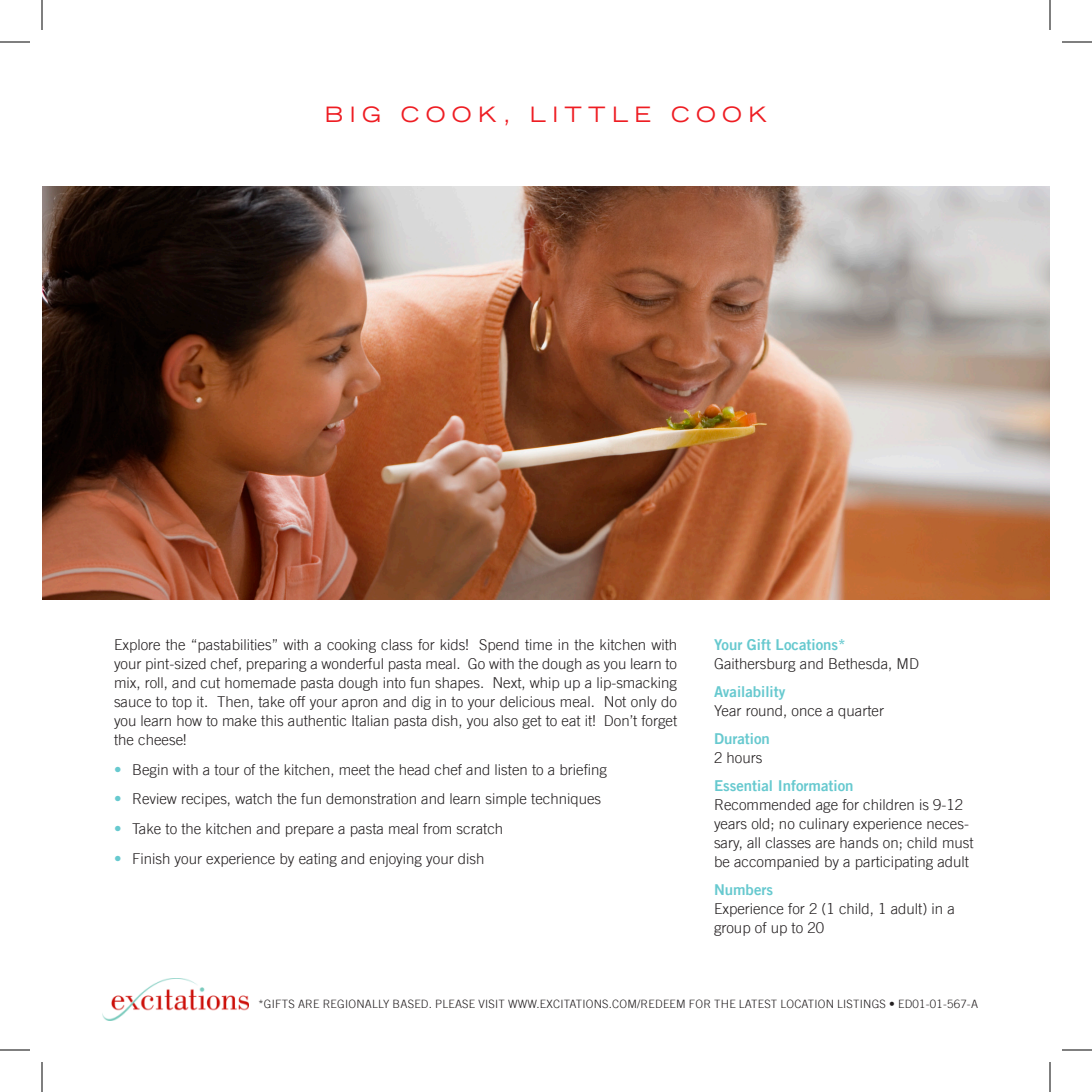
<style>
.page{position:relative;width:1092px;height:1092px;background:#fff}
.page>*{position:absolute;margin:0;border:0;box-sizing:border-box;transform-origin:0 0}
.Head{font:expanded 21px "Trade Gothic LT";letter-spacing:.3em;color:#ee1d23}
.t1{font:300 15px/19px "Trade Gothic LT";color:#231f20}
.t2{font:15px/19px "Trade Gothic LT Bold Two";color:#67c9cf}
.t3{font:300 15px/29.8px "Trade Gothic LT";color:#67c9cf;text-align:justify}
.t4{font:300 11.6px "Trade Gothic LT";letter-spacing:.02em;color:#231f20}
.s1{font-family:"Trade Gothic LT Bold Two";font-weight:400;color:#67c9cf}
.s2{font-family:"Trade Gothic LT";font-weight:300;color:#231f20}
</style>
<div class="page">
<img style="left:102px;top:978px;width:147px;height:42px">
<img style="left:42px;top:186px;width:1008px;height:414px">
<hr style="left:0;top:42px;width:30px;height:1px;background:#000">
<hr style="left:1062px;top:42px;width:30px;height:1px;background:#000">
<hr style="left:0;top:1050px;width:30px;height:1px;background:#000">
<hr style="left:1062px;top:1050px;width:30px;height:1px;background:#000">
<hr style="left:42px;top:0;width:1px;height:30px;background:#000">
<hr style="left:42px;top:1062px;width:1px;height:30px;background:#000">
<hr style="left:1050px;top:0;width:1px;height:30px;background:#000">
<hr style="left:1050px;top:1062px;width:1px;height:30px;background:#000">
<p class="Head" style="left:325px;top:100px;width:444px">BIG COOK, LITTL E COOK</p>
<p class="t1" style="left:114px;top:635px;width:565px;text-align:justify">Explore the “pastabilities” with a cooking class for kids! Spend time in the kitchen with your pint-sized chef, preparing a wonderful pasta meal. Go with the dough as you learn to mix, roll, and cut homemade pasta dough into fun shapes. Next, whip up a lip-smacking sauce to top it. Then, take off your apron and dig in to your delicious meal. Not only do you learn how to make this authentic Italian pasta dish, you also get to eat it! Don’t forget the cheese!</p>
<p class="t1" style="left:132px;top:760px;width:477px">Begin with a tour of the kitchen, meet the head chef and listen to a briefing</p>
<p class="t1" style="left:132px;top:789px;width:471px">Review recipes, watch the fun demonstration and learn simple techniques</p>
<p class="t1" style="left:132px;top:819px;width:373px">Take to the kitchen and prepare a pasta meal from scratch</p>
<p class="t1" style="left:132px;top:849px;width:354px">Finish your experience by eating and enjoying your dish</p>
<p class="t3" style="left:114px;top:754px;width:9px">• • • •</p>
<p class="t1" style="left:714px;top:635px;width:207px"><span class="s1">Your Gift Locations*<br></span>Gaithersburg and Bethesda, MD</p>
<p class="t1" style="left:714px;top:682px;width:172px"><span class="s1">Availability<br></span>Year round, once a quarter</p>
<p class="t2" style="left:714px;top:729px;width:57px">Duration<br><span class="s2">2 hours</span></p>
<p class="t1" style="left:714px;top:776px;width:261px"><span class="s1">Essential Information<br></span>Recommended age for children is 9-12 years old; no culinary experience neces&shy;sary, all classes are hands on; child must be accompanied by a participating adult</p>
<p class="t1" style="left:714px;top:880px;width:242px"><span class="s1">Numbers<br></span>Experience for 2 (1 child, 1 adult) in a group of up to 20</p>
<p class="t4" style="left:258px;top:997px;width:21px">*Gifts</p>
<p class="t4" style="left:298px;top:997px;width:32px">are regi</p>
<p class="t4" style="left:349px;top:997px;width:67px">onally based</p>
<p class="t4" style="left:429px;top:997px;width:62px">. Please visit</p>
<p class="t4" style="left:508px;top:997px;width:251px">www.excitations.com/REDEEM for the latest</p>
<p class="t4" style="left:781px;top:997px;width:70px">locati on listings</p>
<p class="t4" style="left:889px;top:997px;width:90px">• ED01-01-567-A</p>
</div>
